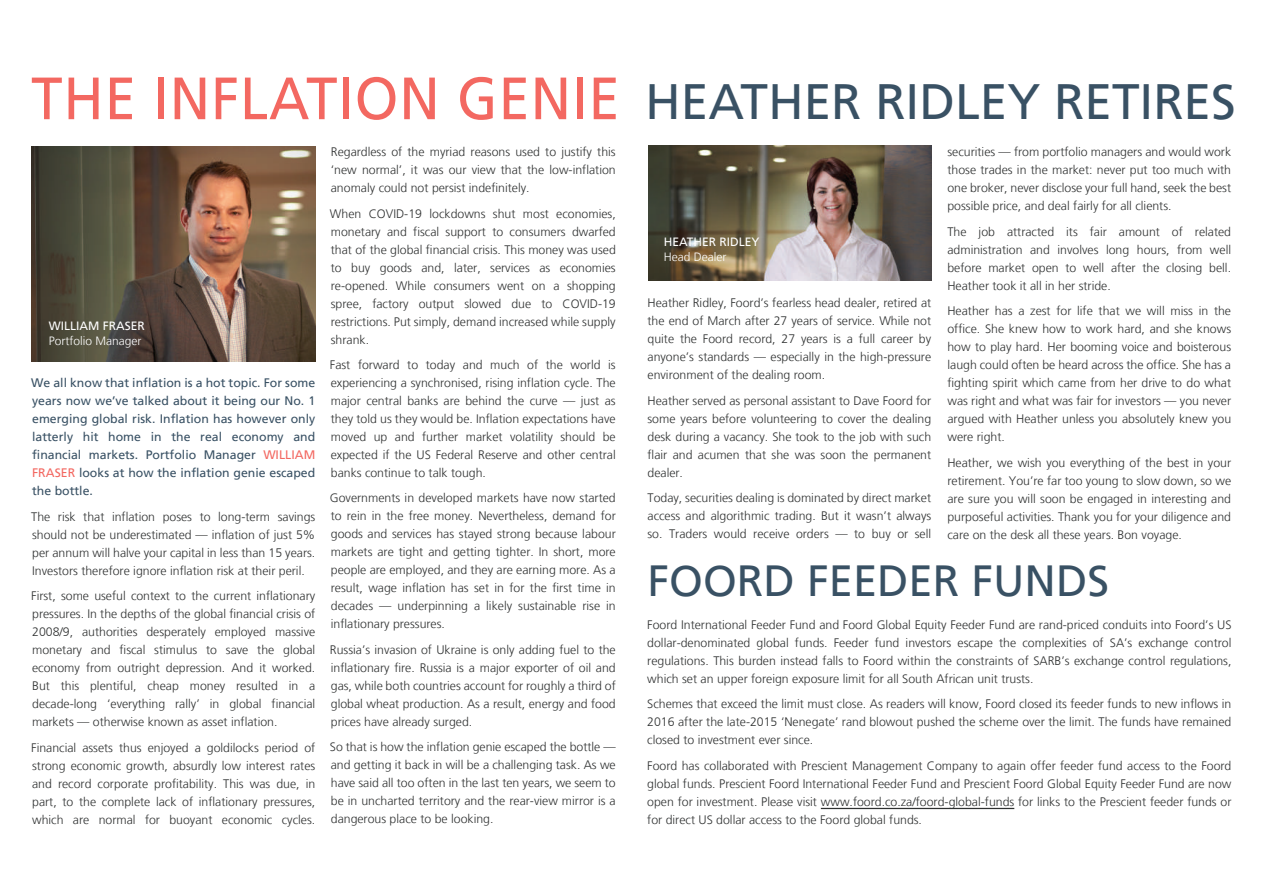
<style>
.page{position:relative;width:1263px;height:893px;background:#fff}
.page>*{position:absolute;margin:0;border:0;box-sizing:border-box;transform-origin:0 0}
.t1{font:49.5px "Frutiger LT";color:#395164}
.t2{font:43.5px "Frutiger LT";color:#395164}
.t3{font:300 12.3px/18px "Frutiger LT";color:#2f3131;text-align:justify}
.t4{font:12.3px/18px "Frutiger LT";color:#395164;text-align:justify}
.t5{font:12px "Frutiger LT";color:#fff}
.t6{font:300 12px "Frutiger LT";color:#fff}
.s1{font-size:59.55px;color:#f36861}
.s2{color:#f36861}
</style>
<div class="page">
<img style="left:32px;top:146px;width:283px;height:216px">
<hr style="left:821px;top:808px;width:193px;height:1px;background:#2f3131">
<img style="left:649px;top:146px;width:283px;height:134px">
<h1 class="t1" style="left:31px;top:73px;width:1206px"><span class="s1">THE INFLATION GENIE</span> HEATHER RIDLEY RETIRES</h1>
<p class="t5" style="left:49px;top:318px;width:97px">WILLIAM FRASER</p>
<p class="t6" style="left:49px;top:334px;width:94px">Portfolio Manager</p>
<p class="t4" style="left:31px;top:374px;width:286px">We all know that inflation is a hot topic. For some years now we’ve talked about it being our No. 1 emerging global risk. Inflation has however only latterly hit home in the real economy and financial markets. Portfolio Manager <span class="s2">WILLIAM FRASER</span> looks at how the inflation genie escaped the bottle.</p>
<p class="t3" style="left:31px;top:508px;width:286px">The risk that inflation poses to long-term savings should not be underestimated — inflation of just 5% per annum will halve your capital in less than 15 years.<br>Investors therefore ignore inflation risk at their peril.</p>
<p class="t3" style="left:31px;top:587px;width:286px">First, some useful context to the current inflationary pressures. In the depths of the global financial crisis of 2008/9, authorities desperately employed massive monetary and fiscal stimulus to save the global economy from outright depression. And it worked.<br>But this plentiful, cheap money resulted in a decade-long ‘everything rally’ in global financial markets — otherwise known as asset inflation.</p>
<p class="t3" style="left:31px;top:739px;width:286px">Financial assets thus enjoyed a goldilocks period of strong economic growth, absurdly low interest rates and record corporate profitability. This was due, in part, to the complete lack of inflationary pressures, which are normal for buoyant economic cycles.</p>
<p class="t3" style="left:331px;top:143px;width:286px">Regardless of the myriad reasons used to justify this ‘new normal’, it was our view that the low-inflation anomaly could not persist indefinitely.</p>
<p class="t3" style="left:330px;top:204px;width:287px">When COVID-19 lockdowns shut most economies, monetary and fiscal support to consumers dwarfed that of the global financial crisis. This money was used to buy goods and, later, services as economies re-opened. While consumers went on a shopping spree, factory output slowed due to COVID-19 restrictions. Put simply, demand increased while supply shrank.</p>
<p class="t3" style="left:330px;top:356px;width:287px">Fast forward to today and much of the world is experiencing a synchronised, rising inflation cycle. The major central banks are behind the curve — just as they told us they would be. Inflation expectations have moved up and further market volatility should be expected if the US Federal Reserve and other central banks continue to talk tough.</p>
<p class="t3" style="left:330px;top:489px;width:287px">Governments in developed markets have now started to rein in the free money. Nevertheless, demand for goods and services has stayed strong because labour markets are tight and getting tighter. In short, more people are employed, and they are earning more. As a result, wage inflation has set in for the first time in decades — underpinning a likely sustainable rise in inflationary pressures.</p>
<p class="t3" style="left:330px;top:641px;width:287px">Russia’s invasion of Ukraine is only adding fuel to the inflationary fire. Russia is a major exporter of oil and gas, while both countries account for roughly a third of global wheat production. As a result, energy and food prices have already surged.</p>
<p class="t3" style="left:330px;top:738px;width:287px">So that is how the inflation genie escaped the bottle — and getting it back in will be a challenging task. As we have said all too often in the last ten years, we seem to be in uncharted territory and the rear-view mirror is a dangerous place to be looking.</p>
<p class="t5" style="left:664px;top:235px;width:97px">HEATHER RIDLEY</p>
<p class="t6" style="left:664px;top:250px;width:64px">Head Dealer</p>
<p class="t3" style="left:647px;top:294px;width:285px">Heather Ridley, Foord’s fearless head dealer, retired at the end of March after 27 years of service. While not quite the Foord record, 27 years is a full career by anyone’s standards — especially in the high-pressure environment of the dealing room.</p>
<p class="t3" style="left:647px;top:392px;width:285px">Heather served as personal assistant to Dave Foord for some years before volunteering to cover the dealing desk during a vacancy. She took to the job with such flair and acumen that she was soon the permanent dealer.</p>
<p class="t3" style="left:647px;top:489px;width:285px">Today, securities dealing is dominated by direct market access and algorithmic trading. But it wasn’t always so. Traders would receive orders — to buy or sell</p>
<p class="t3" style="left:947px;top:143px;width:285px">securities — from portfolio managers and would work those trades in the market: never put too much with one broker, never disclose your full hand, seek the best possible price, and deal fairly for all clients.</p>
<p class="t3" style="left:947px;top:223px;width:285px">The job attracted its fair amount of related administration and involves long hours, from well before market open to well after the closing bell.<br>Heather took it all in her stride.</p>
<p class="t3" style="left:947px;top:302px;width:285px">Heather has a zest for life that we will miss in the office. She knew how to work hard, and she knows how to play hard. Her booming voice and boisterous laugh could often be heard across the office. She has a fighting spirit which came from her drive to do what was right and what was fair for investors — you never argued with Heather unless you absolutely knew you were right.</p>
<p class="t3" style="left:947px;top:453px;width:285px">Heather, we wish you everything of the best in your retirement. You’re far too young to slow down, so we are sure you will soon be engaged in interesting and purposeful activities. Thank you for your diligence and care on the desk all these years. Bon voyage.</p>
<h2 class="t2" style="left:647px;top:555px;width:463px">FOORD FEEDER FUNDS</h2>
<p class="t3" style="left:647px;top:616px;width:586px">Foord International Feeder Fund and Foord Global Equity Feeder Fund are rand-priced conduits into Foord’s US dollar-denominated global funds. Feeder fund investors escape the complexities of SA’s exchange control regulations. This burden instead falls to Foord within the constraints of SARB’s exchange control regulations, which set an upper foreign exposure limit for all South African unit trusts.</p>
<p class="t3" style="left:647px;top:695px;width:586px">Schemes that exceed the limit must close. As readers will know, Foord closed its feeder funds to new inflows in 2016 after the late-2015 ‘Nenegate’ rand blowout pushed the scheme over the limit. The funds have remained closed to investment ever since.</p>
<p class="t3" style="left:647px;top:757px;width:586px">Foord has collaborated with Prescient Management Company to again offer feeder fund access to the Foord global funds. Prescient Foord International Feeder Fund and Prescient Foord Global Equity Feeder Fund are now open for investment. Please visit www.foord.co.za/foord-global-funds for links to the Prescient feeder funds or for direct US dollar access to the Foord global funds.</p>
</div>
